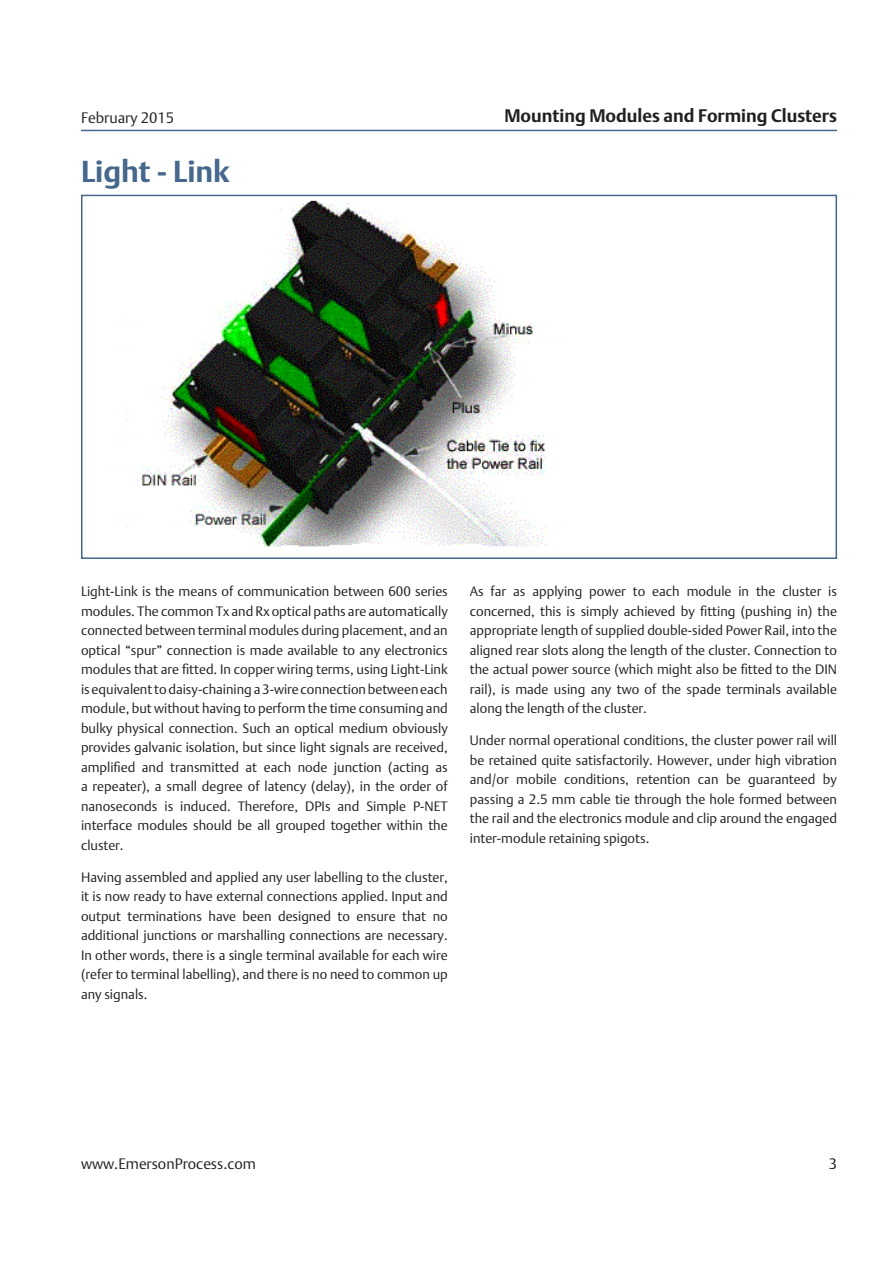
<style>
.page{position:relative;width:893px;height:1263px;background:#fff}
.page>*{position:absolute;margin:0;border:0;box-sizing:border-box;transform-origin:0 0}
.Section_Title{font:700 30px "DTL Argo T";color:#45688c}
.Product_Name{font:700 18px "DTL Argo T";color:#231f20}
.Publish_Date{font:15px "DTL Argo T Light";color:#231f20}
.Page_no__and_URL{font:15px "DTL Argo T Light";color:#231f20}
.Body_text{font:13.5px/19.5px "DTL Argo T Light";color:#231f20;text-align:justify}
</style>
<div class="page">
<hr style="left:81px;top:130px;width:756px;height:1px;background:#45688c">
<img style="left:89px;top:194px;width:504px;height:353px">
<div style="left:81px;top:195px;width:756px;height:364px;border:2px solid #45688c"></div>
<p class="Publish_Date" style="left:81px;top:108px;width:95px">February 2015</p>
<p class="Product_Name" style="left:504px;top:105px;width:334px">Mounting Modules and Forming Clusters</p>
<p class="Section_Title" style="left:81px;top:154px;width:150px">Light - Link</p>
<p class="Body_text" style="left:81px;top:581px;width:368px">Light-Link is the means of communication between 600 series modules. The common Tx and Rx optical paths are automatically connected between terminal modules during placement, and an optical “spur” connection is made available to any electronics modules that are fitted. In copper wiring terms, using Light-Link is equivalent to daisy-chaining a 3-wire connection between each module, but without having to perform the time consuming and bulky physical connection. Such an optical medium obviously provides galvanic isolation, but since light signals are received, amplified and transmitted at each node junction (acting as a repeater), a small degree of latency (delay), in the order of nanoseconds is induced. Therefore, DPIs and Simple P-NET interface modules should be all grouped together within the cluster.</p>
<p class="Body_text" style="left:81px;top:867px;width:368px">Having assembled and applied any user labelling to the cluster, it is now ready to have external connections applied. Input and output terminations have been designed to ensure that no additional junctions or marshalling connections are necessary.<br>In other words, there is a single terminal available for each wire (refer to terminal labelling), and there is no need to common up any signals.</p>
<p class="Body_text" style="left:470px;top:581px;width:369px">As far as applying power to each module in the cluster is concerned, this is simply achieved by fitting (pushing in) the appropriate length of supplied double-sided Power Rail, into the aligned rear slots along the length of the cluster. Connection to the actual power source (which might also be fitted to the DIN rail), is made using any two of the spade terminals available along the length of the cluster.</p>
<p class="Body_text" style="left:470px;top:731px;width:369px">Under normal operational conditions, the cluster power rail will be retained quite satisfactorily. However, under high vibration and/or mobile conditions, retention can be guaranteed by passing a 2.5 mm cable tie through the hole formed between the rail and the electronics module and clip around the engaged inter-module retaining spigots.</p>
<p class="Publish_Date" style="left:81px;top:1155px;width:177px">www.EmersonProcess.com</p>
<p class="Page_no__and_URL" style="left:829px;top:1155px;width:10px">3</p>
</div>
